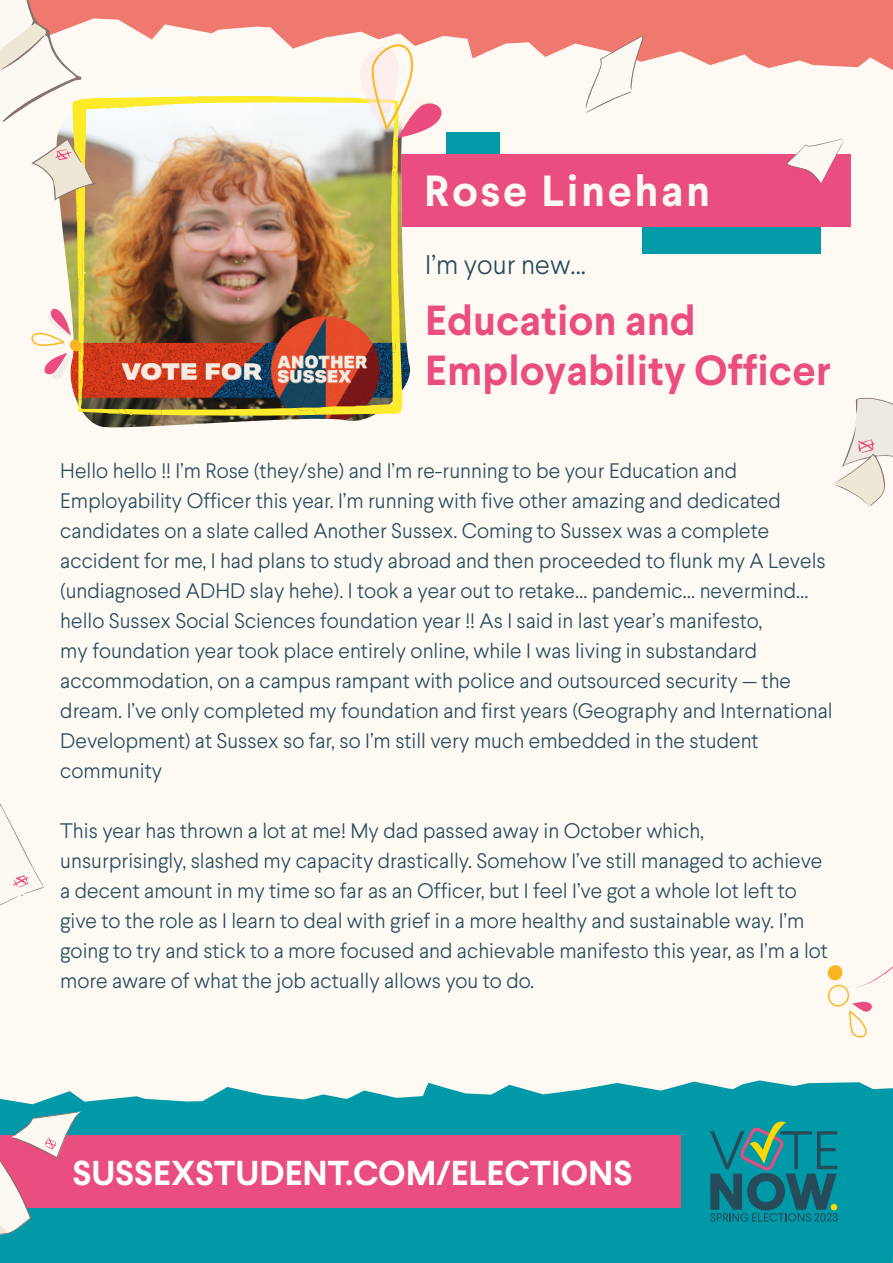
<style>
.page{position:relative;width:893px;height:1263px;background:#fefaf3}
.page>*{position:absolute;margin:0;border:0;box-sizing:border-box;transform-origin:0 0}
.t1{font:700 43.5px "Larsseit";letter-spacing:.06em;color:#fefaf3}
.t2{font:700 42px/50.4px "Larsseit";color:#ea4d7f}
.t3{font:700 34.5px "Larsseit";color:#fff}
.t4{font:300 27px "Larsseit";color:#264c5b}
.t5{font:300 21px/30px "Larsseit";color:#264c5b}
</style>
<div class="page">
<div style="left:642px;top:199px;width:179px;height:55px;background:#039aa8"></div>
<div style="left:446px;top:132px;width:54px;height:35px;background:#039aa8"></div>
<div style="left:376px;top:154px;width:474px;height:72px;background:#ea4d7f"></div>
<svg style="left:0;top:1080px;width:893px;height:183px;background:#1ca3b0"></svg>
<div style="left:0;top:1135px;width:680px;height:73px;background:#ea4d7f"></div>
<img style="left:85px;top:416px;width:287px;height:11px">
<svg style="left:710px;top:1122px;width:127px;height:100px;background:#19808a"></svg>
<svg style="left:448px;top:0;width:445px;height:70px;fill:#ef786f"></svg>
<svg style="left:832px;top:397px;width:61px;height:110px"></svg>
<svg style="left:583px;top:35px;width:60px;height:78px"></svg>
<svg style="left:787px;top:138px;width:57px;height:45px"></svg>
<svg style="left:0;top:804px;width:44px;height:102px"></svg>
<svg style="left:0;top:1111px;width:81px;height:133px"></svg>
<svg style="left:827px;top:965px;width:66px;height:73px"></svg>
<img style="left:0;top:0;width:448px;height:416px">
<h1 class="t1" style="left:424px;top:163px;width:288px">Rose Linehan</h1>
<p class="t4" style="left:425px;top:249px;width:162px">I’m your new...</p>
<h2 class="t2" style="left:425px;top:295px;width:408px">Education and<br>Employability Officer</h2>
<p class="t5" style="left:60px;top:455px;width:774px">Hello hello !! I’m Rose (they/she) and I’m re-running to be your Education and Employability Officer this year. I’m running with five other amazing and dedicated candidates on a slate called Another Sussex. Coming to Sussex was a complete accident for me, I had plans to study abroad and then proceeded to flunk my A Levels (undiagnosed ADHD slay hehe). I took a year out to retake… pandemic… nevermind… hello Sussex Social Sciences foundation year !! As I said in last year’s manifesto,<br>my foundation year took place entirely online, while I was living in substandard accommodation, on a campus rampant with police and outsourced security — the dream. I’ve only completed my foundation and first years (Geography and International Development) at Sussex so far, so I’m still very much embedded in the student community</p>
<p class="t5" style="left:60px;top:815px;width:769px">This year has thrown a lot at me! My dad passed away in October which, unsurprisingly, slashed my capacity drastically. Somehow I’ve still managed to achieve a decent amount in my time so far as an Officer, but I feel I’ve got a whole lot left to give to the role as I learn to deal with grief in a more healthy and sustainable way. I’m going to try and stick to a more focused and achievable manifesto this year, as I’m a lot more aware of what the job actually allows you to do.</p>
<h3 class="t3" style="left:72px;top:1150px;width:561px">SUSSEXSTUDENT.COM/ELECTIONS</h3>
</div>
